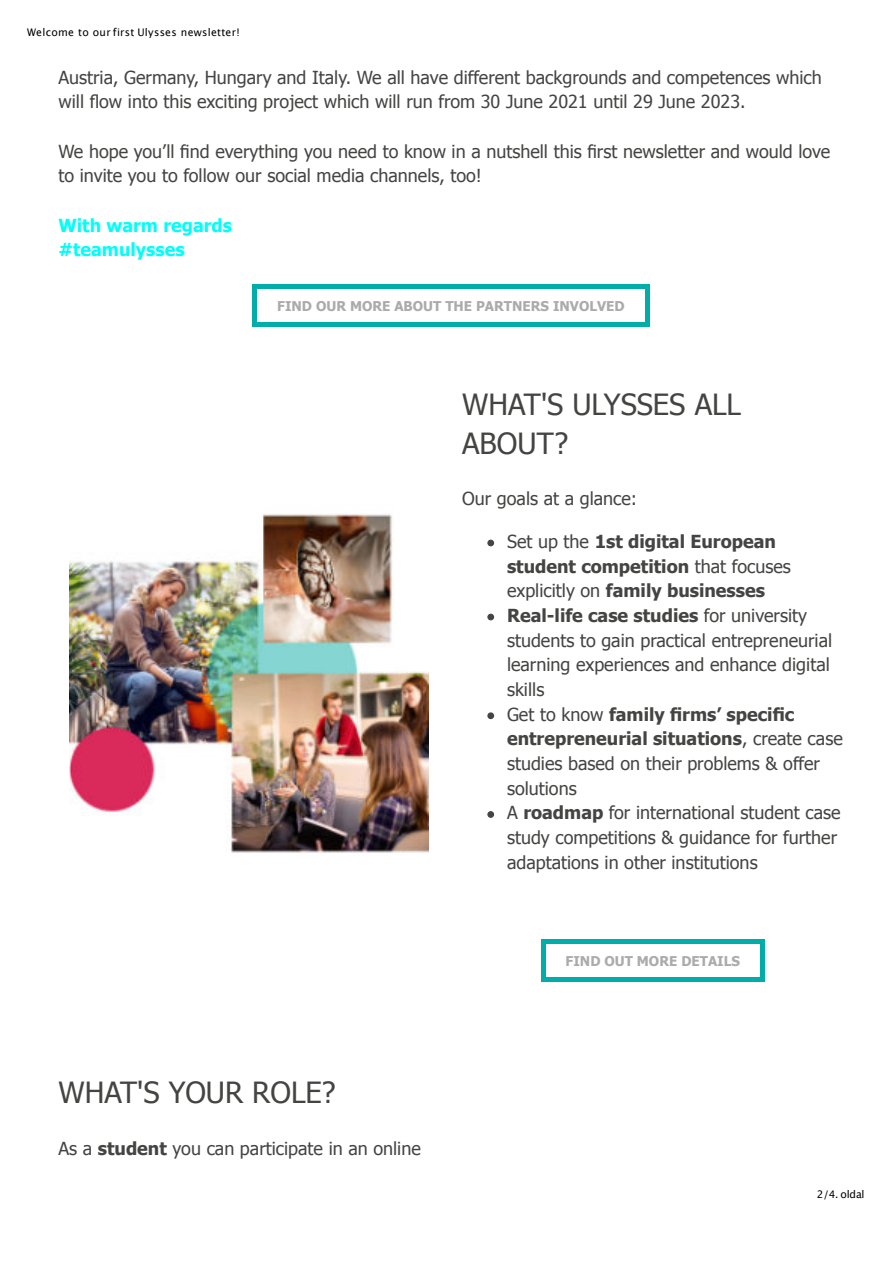
<style>
.page{position:relative;width:893px;height:1264px;background:#fff}
.page>*{position:absolute;margin:0;border:0;box-sizing:border-box;transform-origin:0 0}
.t1{font:29.1px/39.3px "Tahoma";color:#444443}
.t2{font:18px/24.6px "Tahoma";color:#444443}
.t3{font:700 18px/24.6px "Tahoma";color:#00fff8}
.t4{font:700 13.5px "Tahoma";color:#ababab}
.t5{font:10.5px "Lucida Grande";letter-spacing:.025em;color:#000}
.s1{font-weight:700}
</style>
<div class="page">
<div style="left:252px;top:284px;width:397px;height:5px;background:#00ada8"></div>
<div style="left:252px;top:322px;width:397px;height:5px;background:#00ada8"></div>
<div style="left:252px;top:284px;width:5px;height:43px;background:#00ada8"></div>
<hr style="left:645px;top:284px;width:4px;height:43px;background:#00ada8">
<hr style="left:541px;top:939px;width:223px;height:4px;background:#00ada8">
<hr style="left:541px;top:977px;width:223px;height:4px;background:#00ada8">
<hr style="left:541px;top:939px;width:4px;height:42px;background:#00ada8">
<hr style="left:760px;top:939px;width:4px;height:42px;background:#00ada8">
<img style="left:70px;top:514px;width:358px;height:339px">
<div style="left:487px;top:539px;width:7px;height:7px;background:#444443;border:1px solid #444443;border-radius:50%"></div>
<div style="left:487px;top:613px;width:7px;height:7px;background:#444443;border:1px solid #444443;border-radius:50%"></div>
<div style="left:487px;top:712px;width:7px;height:7px;background:#444443;border:1px solid #444443;border-radius:50%"></div>
<svg style="left:487px;top:811px;width:7px;height:6px"></svg>
<p class="t5" style="left:27px;top:28px;width:214px">Welcome to our first Ulysses newsletter!</p>
<p class="t2" style="left:58px;top:66px;width:765px">Austria, Germany, Hungary and Italy. We all have different backgrounds and competences which will flow into this exciting project which will run from 30 June 2021 until 29 June 2023.</p>
<p class="t2" style="left:58px;top:140px;width:773px">We hope you’ll find everything you need to know in a nutshell this first newsletter and would love to invite you to follow our social media channels, too!</p>
<p class="t3" style="left:58px;top:214px;width:175px">With warm regards #teamulysses</p>
<p class="t4" style="left:277px;top:301px;width:349px">FIND OUR MORE ABOUT THE PARTNERS INVOLVED</p>
<h1 class="t1" style="left:462px;top:386px;width:280px">WHAT'S ULYSSES ALL<br>ABOUT?</h1>
<p class="t2" style="left:462px;top:488px;width:177px">Our goals at a glance:</p>
<p class="t2" style="left:507px;top:530px;width:337px">Set up the <span class="s1">1st digital European student competition</span> that focuses explicitly on <span class="s1">family businesses Real-life case studies</span> for university students to gain practical entrepreneurial learning experiences and enhance digital skills<br>Get to know <span class="s1">family firms’ specific entrepreneurial situations</span>, create case studies based on their problems &amp; offer solutions<br>A <span class="s1">roadmap</span> for international student case study competitions &amp; guidance for further adaptations in other institutions</p>
<h1 class="t1" style="left:58px;top:1075px;width:279px">WHAT'S YOUR ROLE?</h1>
<p class="t2" style="left:58px;top:1137px;width:364px">As a <span class="s1">student</span> you can participate in an online</p>
<p class="t4" style="left:565px;top:955px;width:176px">FIND OUT MORE DETAILS</p>
<p class="t5" style="left:817px;top:1189px;width:49px">2/4. oldal</p>
</div>
